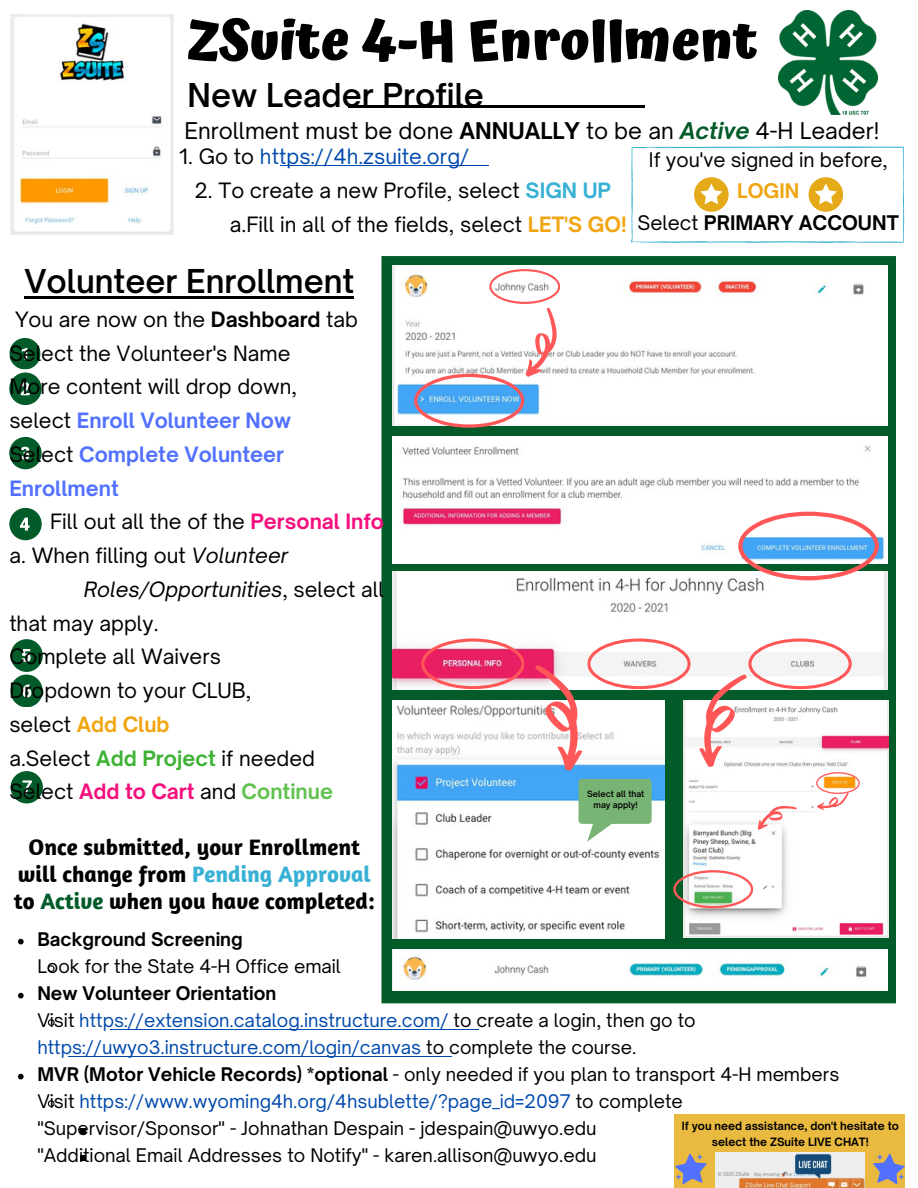
<style>
.page{position:relative;width:918px;height:1188px;background:#fff}
.page>*{position:absolute;margin:0;border:0;box-sizing:border-box;transform-origin:0 0}
.t1{font:700 54px "Atma";color:#000}
.t2{font:600 31.5px "Open Sauce One";color:#000}
.t3{font:700 22.8px/27px "Amaranth";color:#000;text-align:center}
.t4{font:22.05px "Open Sauce One";color:#000}
.t5{font:20.25px/33.8px "Open Sauce One";color:#000}
.t6{font:20.25px "Open Sauce One";letter-spacing:.005em;color:#004aad}
.t7{font:700 19.35px/31.5px "Open Sauce One";color:#000;text-align:center}
.t8{font:19.35px "Open Sauce One";color:#000}
.t9{font:18px/27px "Open Sauce One";color:#000}
.t10{font:700 18px "Open Sauce One";color:#000}
.t11{font:700 10.95px/15.8px "Open Sauce One";color:#000;text-align:center}
.t12{font:600 8.4px/11.2px "Open Sauce One";color:#000;text-align:center}
.s1{font-weight:700}
.s2{font-weight:700;font-style:italic;color:#025b28}
.s3{color:#000}
.s4{font-weight:700;color:#38b1d5}
.s5{font-weight:700;color:#f1a510}
.s6{color:#f1a510}
.s7{font-weight:400}
.s8{font-weight:700;color:#5271ff}
.s9{font-weight:700;color:#f60e7d}
.s10{font-style:italic}
.s11{font-weight:700;color:#3db233}
.s12{font-weight:700;color:#61c250}
.s13{color:#38b1d5}
.s14{color:#025b28}
.s15{color:#004aad}
</style>
<div class="page">
<img style="left:778px;top:11px;width:99px;height:103px">
<img style="left:11px;top:15px;width:163px;height:219px">
<div style="left:9px;top:508px;width:33px;height:32px;background:#025b28;border-radius:50%"></div>
<svg style="left:20px;top:518px;width:10px;height:13px"></svg>
<div style="left:9px;top:437px;width:33px;height:32px;background:#025b28;border-radius:50%"></div>
<svg style="left:21px;top:447px;width:8px;height:13px"></svg>
<div style="left:9px;top:338px;width:32px;height:31px;background:#025b28;border-radius:50%"></div>
<svg style="left:22px;top:348px;width:5px;height:12px"></svg>
<div style="left:9px;top:372px;width:33px;height:33px;background:#025b28;border-radius:50%"></div>
<svg style="left:21px;top:382px;width:9px;height:13px"></svg>
<div style="left:11px;top:771px;width:32px;height:32px;background:#025b28;border-radius:50%"></div>
<svg style="left:22px;top:780px;width:10px;height:15px"></svg>
<div style="left:11px;top:639px;width:32px;height:33px;background:#025b28;border-radius:50%"></div>
<svg style="left:22px;top:649px;width:9px;height:13px"></svg>
<div style="left:10px;top:675px;width:33px;height:32px;background:#025b28;border-radius:50%"></div>
<svg style="left:23px;top:684px;width:8px;height:14px"></svg>
<hr style="left:280px;top:165px;width:208px;height:1px;background:#004aad">
<div style="left:381px;top:256px;width:515px;height:747px;background:#025b28"></div>
<img style="left:392px;top:266px;width:495px;height:160px">
<img style="left:392px;top:436px;width:495px;height:127px">
<img style="left:392px;top:571px;width:495px;height:118px">
<svg style="left:738px;top:512px;width:141px;height:68px;background:#b3bfd0"></svg>
<img style="left:392px;top:701px;width:272px;height:237px">
<svg style="left:578px;top:779px;width:74px;height:63px;background:#9ac797"></svg>
<img style="left:683px;top:701px;width:205px;height:237px">
<svg style="left:421px;top:638px;width:104px;height:51px;background:#ee6f93"></svg>
<svg style="left:535px;top:638px;width:156px;height:133px;background:#d1ccc9"></svg>
<img style="left:392px;top:949px;width:495px;height:42px">
<svg style="left:414px;top:269px;width:146px;height:159px;background:#dcdee8"></svg>
<svg style="left:673px;top:870px;width:80px;height:38px;background:#c6c5b3"></svg>
<div style="left:675px;top:1115px;width:230px;height:73px;background:#eaba40"></div>
<svg style="left:699px;top:638px;width:161px;height:192px;background:#ede2de"></svg>
<img style="left:716px;top:1153px;width:149px;height:35px">
<svg style="left:18px;top:939px;width:6px;height:5px"></svg>
<svg style="left:18px;top:993px;width:6px;height:5px"></svg>
<svg style="left:18px;top:1074px;width:6px;height:5px"></svg>
<svg style="left:48px;top:1100px;width:7px;height:7px"></svg>
<svg style="left:48px;top:965px;width:7px;height:7px"></svg>
<svg style="left:48px;top:1019px;width:7px;height:7px"></svg>
<svg style="left:80px;top:1128px;width:5px;height:5px"></svg>
<svg style="left:80px;top:1155px;width:5px;height:5px"></svg>
<hr style="left:24px;top:296px;width:330px;height:2px;background:#000">
<hr style="left:68px;top:1056px;width:384px;height:1px;background:#004aad">
<hr style="left:110px;top:1029px;width:369px;height:1px;background:#004aad">
<hr style="left:348px;top:105px;width:297px;height:3px;background:#000">
<svg style="left:675px;top:1153px;width:32px;height:32px"></svg>
<svg style="left:696px;top:1153px;width:8px;height:8px"></svg>
<svg style="left:675px;top:1173px;width:7px;height:8px"></svg>
<svg style="left:631px;top:146px;width:273px;height:97px"></svg>
<svg style="left:873px;top:1153px;width:32px;height:32px"></svg>
<svg style="left:876px;top:1153px;width:8px;height:8px"></svg>
<svg style="left:897px;top:1173px;width:8px;height:8px"></svg>
<h1 class="t1" style="left:188px;top:9px;width:572px">ZSuite 4-H Enrollment</h1>
<h2 class="t2" style="left:188px;top:75px;width:298px">New Leader Profile</h2>
<p class="t4" style="left:184px;top:117px;width:696px">Enrollment must be done <span class="s1">ANNUALLY</span> to be an <span class="s2">Active</span> 4-H Leader!</p>
<p class="t6" style="left:179px;top:144px;width:292px"><span class="s3">1. Go to</span> https://4h.zsuite.org/</p>
<p class="t5" style="left:230px;top:174px;width:398px;text-indent:-35px">2. To create a new Profile, select <span class="s4">SIGN UP </span>a.Fill in all of the fields, select <span class="s5">LET'S GO!</span></p>
<p class="t8" style="left:649px;top:147px;width:240px">If you've signed in before,</p>
<p class="t7" style="left:637px;top:175px;width:263px"><span class="s6">LOGIN<br></span><span class="s7">Select</span> PRIMARY ACCOUNT</p>
<h2 class="t2" style="left:24px;top:262px;width:331px">Volunteer Enrollment</h2>
<p class="t5" style="left:9px;top:302px;width:350px">You are now on the <span class="s1">Dashboard</span> tab<br>Select the Volunteer's Name<br>More content will drop down, select <span class="s8">Enroll Volunteer Now<br></span>Select <span class="s8">Complete Volunteer<br>Enrollment</span></p>
<p class="t5" style="left:9px;top:505px;width:376px;text-indent:41px">Fill out all the of the <span class="s9">Personal Info </span>a. When filling out <span class="s10">Volunteer</span></p>
<p class="t5" style="left:9px;top:572px;width:376px;text-indent:74px"><span class="s10">Roles/Opportunities</span>, select all that may apply.<br>Complete all Waivers<br>Dropdown to your CLUB,<br>select <span class="s5">Add Club<br></span>a.Select <span class="s11">Add Project</span> if needed<br>Select <span class="s9">Add to Cart</span> and <span class="s12">Continue</span></p>
<p class="t3" style="left:14px;top:833px;width:363px">Once submitted, your Enrollment will change from <span class="s13">Pending Approval </span>to <span class="s14">Active</span> when you have completed:</p>
<p class="t12" style="left:587px;top:788px;width:59px">Select all that may apply!</p>
<p class="t10" style="left:37px;top:928px;width:207px">Background Screening</p>
<p class="t9" style="left:37px;top:953px;width:305px">Look for the State 4-H Office email</p>
<p class="t9" style="left:37px;top:980px;width:804px"><span class="s1">New Volunteer Orientation<br></span>Visit <span class="s15">https://extension.catalog.instructure.com/</span> to create a login, then go to <span class="s15">https://uwyo3.instructure.com/login/canvas</span> to complete the course.<br><span class="s1">MVR (Motor Vehicle Records) *optional</span> - only needed if you plan to transport 4-H members Visit <span class="s15">https://www.wyoming4h.org/4hsublette/?page_id=2097</span> to complete "Supervisor/Sponsor" - Johnathan Despain - jdespain@uwyo.edu<br>"Additional Email Addresses to Notify" - karen.allison@uwyo.edu</p>
<p class="t11" style="left:682px;top:1118px;width:219px">If you need assistance, don't hesitate to select the ZSuite LIVE CHAT!</p>
</div>
